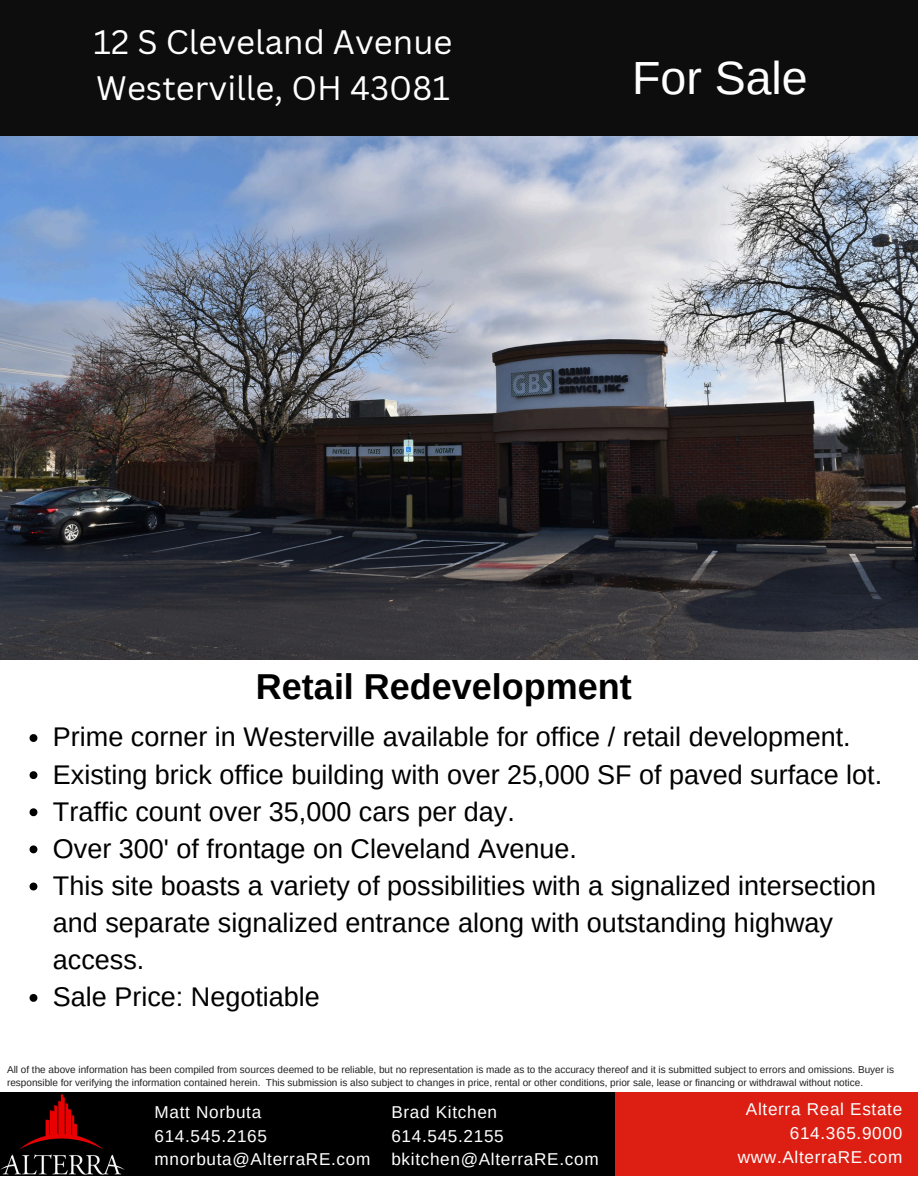
<style>
.page{position:relative;width:918px;height:1188px;background:#fff}
.page>*{position:absolute;margin:0;border:0;box-sizing:border-box;transform-origin:0 0}
.t1{font:46.5px "Arimo";color:#fff}
.t2{font:700 36px "Arimo";color:#000}
.t3{font:33px/46.2px "Canva Sans";color:#fff}
.t4{font:27px/37.2px "Arimo";color:#000}
.t5{font:17.1px/23.7px "Arimo";letter-spacing:.04em;color:#fff}
.t6{font:10.05px/13.4px "Arimo";color:#222}
</style>
<div class="page">
<div style="left:0;top:0;width:918px;height:136px;background:#0d0d0d"></div>
<div style="left:0;top:1092px;width:617px;height:84px;background:#000"></div>
<div style="left:615px;top:1092px;width:303px;height:84px;background:#dd1f13"></div>
<img style="left:0;top:1094px;width:125px;height:80px">
<img style="left:0;top:137px;width:918px;height:523px">
<svg style="left:30px;top:734px;width:7px;height:8px"></svg>
<svg style="left:30px;top:771px;width:7px;height:8px"></svg>
<svg style="left:30px;top:808px;width:7px;height:8px"></svg>
<svg style="left:30px;top:845px;width:7px;height:8px"></svg>
<svg style="left:30px;top:883px;width:7px;height:7px"></svg>
<svg style="left:30px;top:994px;width:7px;height:8px"></svg>
<p class="t3" style="left:94px;top:18px;width:360px">12 S Cleveland Avenue<br>Westerville, OH 43081</p>
<p class="t1" style="left:632px;top:51px;width:177px">For Sale</p>
<p class="t2" style="left:256px;top:666px;width:377px">Retail Redevelopment</p>
<h3 class="t4" style="left:53px;top:718px;width:799px">Prime corner in Westerville available for office / retail development.</h3>
<h1 class="t4" style="left:53px;top:756px;width:831px">Existing brick office building with over 25,000 SF of paved surface lot.</h1>
<p class="t4" style="left:53px;top:793px;width:463px">Traffic count over 35,000 cars per day.</p>
<p class="t4" style="left:53px;top:830px;width:526px">Over 300' of frontage on Cleveland Avenue.</p>
<p class="t4" style="left:53px;top:867px;width:825px">This site boasts a variety of possibilities with a signalized intersection and separate signalized entrance along with outstanding highway access.</p>
<h2 class="t4" style="left:53px;top:978px;width:268px">Sale Price: Negotiable</h2>
<p class="t6" style="left:7px;top:1062px;width:889px">All of the above information has been compiled from sources deemed to be reliable, but no representation is made as to the accuracy thereof and it is submitted subject to errors and omissions. Buyer is responsible for verifying the information contained herein. This submission is also subject to changes in price, rental or other conditions, prior sale, lease or financing or withdrawal without notice.</p>
<p class="t5" style="left:155px;top:1100px;width:217px">Matt Norbuta<br>614.545.2165 mnorbuta@AlterraRE.com</p>
<p class="t5" style="left:391px;top:1100px;width:209px">Brad Kitchen<br>614.545.2155 bkitchen@AlterraRE.com</p>
<p class="t5" style="left:738px;top:1098px;width:166px;text-align:right">Alterra Real Estate<br>614.365.9000 www.AlterraRE.com</p>
</div>
